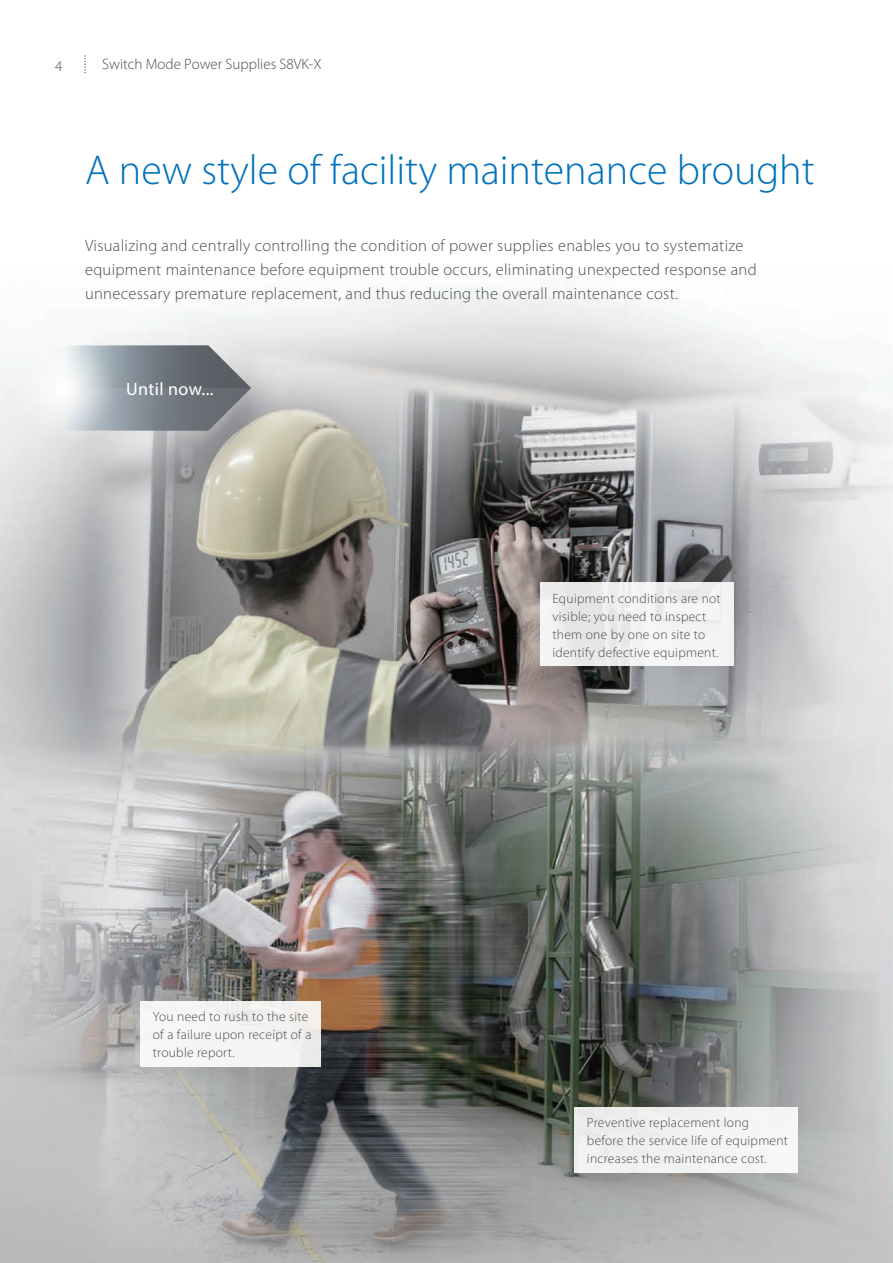
<style>
.page{position:relative;width:893px;height:1263px;background:#fff}
.page>*{position:absolute;margin:0;border:0;box-sizing:border-box;transform-origin:0 0}
.t1{font:300 42px "Myriad Pro";color:#0072bc}
.t2{font:18px "Myriad Pro";letter-spacing:.02em;color:#fff}
.t3{font:300 16.5px/24px "Myriad Pro";letter-spacing:.02em;color:#4b4c4d}
.t4{font:300 15px "Myriad Pro";color:#4b4c4d}
.t5{font:300 13.5px/18px "Myriad Pro";letter-spacing:.02em;color:#4b4c4d}
</style>
<div class="page">
<img style="left:0;top:55px;width:893px;height:1208px">
<svg style="left:84px;top:56px;width:2px;height:18px"></svg>
<div style="left:540px;top:582px;width:193px;height:84px;background:#f1f1f1"></div>
<div style="left:140px;top:1001px;width:181px;height:66px;background:#f5f5f5"></div>
<svg style="left:96px;top:345px;width:155px;height:86px;background:#80868d"></svg>
<svg style="left:11px;top:335px;width:106px;height:106px"></svg>
<div style="left:574px;top:1107px;width:223px;height:65px;background:#f2f2f2"></div>
<p class="t4" style="left:55px;top:56px;width:9px">4</p>
<p class="t4" style="left:102px;top:55px;width:221px">Switch Mode Power Supplies S8VK-X</p>
<h1 class="t1" style="left:85px;top:144px;width:731px">A new style of facility maintenance brought</h1>
<p class="t3" style="left:85px;top:233px;width:673px">Visualizing and centrally controlling the condition of power supplies enables you to systematize equipment maintenance before equipment trouble occurs, eliminating unexpected response and unnecessary premature replacement, and thus reducing the overall maintenance cost.</p>
<h2 class="t2" style="left:126px;top:377px;width:89px">Until now...</h2>
<p class="t5" style="left:153px;top:1008px;width:160px">You need to rush to the site of a failure upon receipt of a trouble report.</p>
<p class="t5" style="left:552px;top:589px;width:170px">Equipment conditions are not visible; you need to inspect them one by one on site to identify defective equipment.</p>
<p class="t5" style="left:587px;top:1113px;width:203px">Preventive replacement long before the service life of equipment increases the maintenance cost.</p>
</div>
